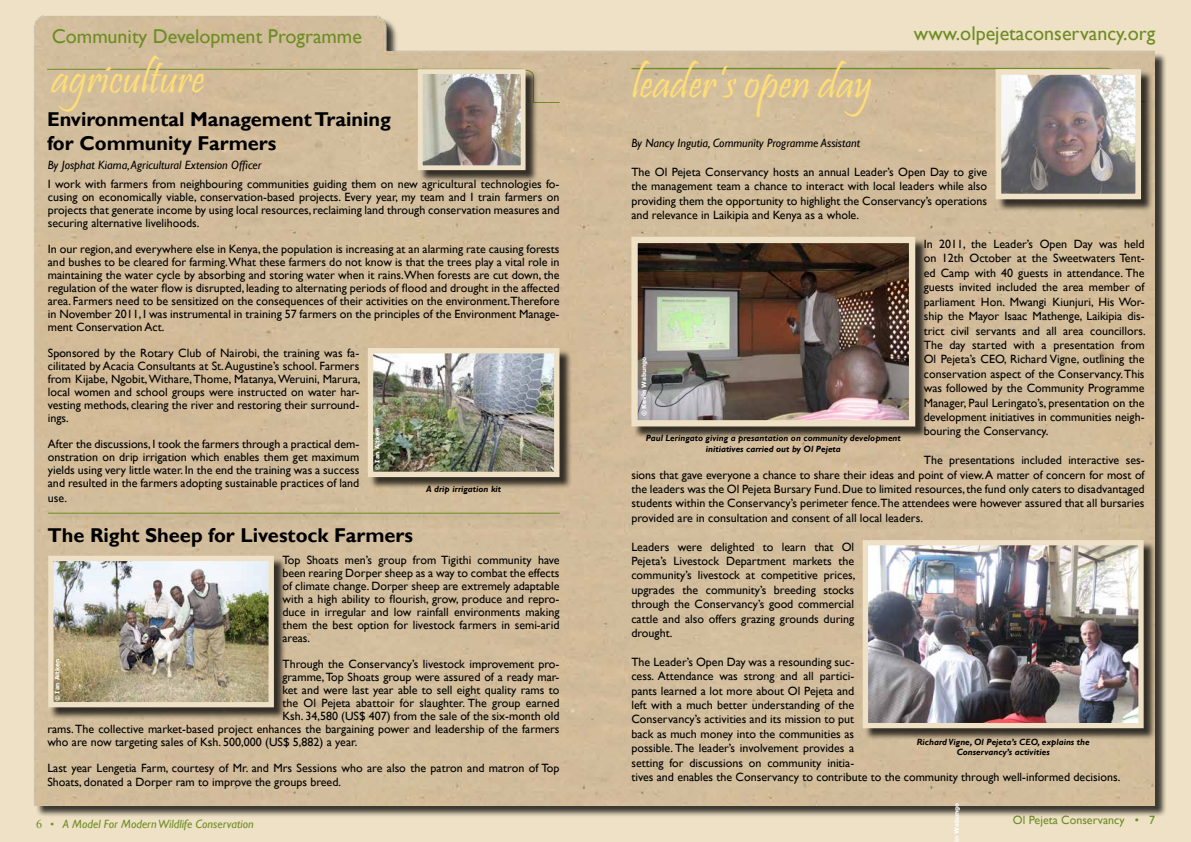
<style>
.page{position:relative;width:1191px;height:842px;background:#eee1c6}
.page>*{position:absolute;margin:0;border:0;box-sizing:border-box;transform-origin:0 0}
.t1{font:45px "Pristina";color:#ffde75}
.t2{font:700 20px/24px "Gill Sans";color:#000}
.t3{font:20px "Gill Sans";color:#6d8d23}
.t4{font:12px/14.4px "Gill Sans";color:#000;text-align:justify}
.t5{font:italic 12px "Gill Sans";color:#000}
.t6{font:italic 12px "Gill Sans";color:#6d8d23}
.t7{font:12px "Gill Sans";color:#6d8d23}
.t8{font:italic 700 9px/10.8px "Gill Sans";color:#000;text-align:center}
.t9{font:700 6px "Verdana";letter-spacing:-.01em;color:#fff}
.s1{font-family:"Times New Roman";font-style:normal}
.s2{font-family:"Perpetua";font-style:normal}
</style>
<div class="page">
<div style="left:36px;top:18px;width:1130px;height:800px;background:#000;opacity:.75"></div>
<div style="left:34px;top:15px;width:1120px;height:790px;background:#d2bd9c"></div>
<div style="left:632px;top:68px;width:512px;height:34px;background:#d1bd9c"></div>
<div style="left:47px;top:69px;width:512px;height:34px;background:#d1bd9c"></div>
<div style="left:631px;top:67px;width:486px;height:11px;background:#000;opacity:.75"></div>
<hr style="left:631px;top:69px;width:478px;height:1px;background:#6d8d23">
<div style="left:48px;top:512px;width:519px;height:11px;background:#ccb998"></div>
<hr style="left:48px;top:513px;width:511px;height:1px;background:#6d8d23">
<div style="left:419px;top:71px;width:119px;height:112px;background:#000;opacity:.75"></div>
<img style="left:424px;top:75px;width:95px;height:89px">
<div style="left:418px;top:69px;width:107px;height:101px;border:5px solid #eee1c6"></div>
<div style="left:50px;top:557px;width:236px;height:163px;background:#000;opacity:.75"></div>
<img style="left:54px;top:562px;width:214px;height:139px">
<div style="left:48px;top:556px;width:226px;height:151px;border:5px solid #eee1c6"></div>
<div style="left:369px;top:350px;width:203px;height:140px;background:#000;opacity:.75"></div>
<img style="left:374px;top:354px;width:179px;height:117px">
<div style="left:368px;top:348px;width:191px;height:129px;border:5px solid #eee1c6"></div>
<div style="left:997px;top:71px;width:156px;height:141px;background:#000;opacity:.75"></div>
<img style="left:1002px;top:76px;width:132px;height:116px">
<div style="left:995px;top:69px;width:146px;height:130px;border:6px solid #eee1c6"></div>
<div style="left:633px;top:238px;width:294px;height:201px;background:#000;opacity:.75"></div>
<img style="left:638px;top:244px;width:270px;height:175px">
<div style="left:631px;top:237px;width:284px;height:189px;border:6px solid #eee1c6"></div>
<div style="left:864px;top:542px;width:292px;height:199px;background:#000;opacity:.75"></div>
<img style="left:868px;top:546px;width:269px;height:176px">
<div style="left:862px;top:540px;width:281px;height:188px;border:5px solid #eee1c6"></div>
<h2 class="t3" style="left:52px;top:24px;width:312px">Community Development Programme</h2>
<h2 class="t3" style="left:914px;top:22px;width:243px">www.olpejetaconservancy.org</h2>
<h1 class="t1" style="left:52px;top:53px;width:155px">agriculture</h1>
<h2 class="t2" style="left:47px;top:108px;width:345px">Environmental Management Training for Community Farmers</h2>
<p class="t5" style="left:48px;top:157px;width:215px">By Josphat Kiama, Agricultural Extension Officer</p>
<p class="t4" style="left:48px;top:178px;width:513px;line-height:13px">I work with farmers from neighbouring communities guiding them on new agricultural technologies fo&shy;cusing on economically viable, conservation-based projects. Every year, my team and I train farmers on projects that generate income by using local resources, reclaiming land through conservation measures and securing alternative livelihoods.</p>
<p class="t4" style="left:48px;top:243px;width:513px;line-height:13px">In our region, and everywhere else in Kenya, the population is increasing at an alarming rate causing forests and bushes to be cleared for farming.What these farmers do not know is that the trees play a vital role in maintaining the water cycle by absorbing and storing water when it rains.When forests are cut down, the regulation of the water flow is disrupted, leading to alternating periods of flood and drought in the affected area. Farmers need to be sensitized on the consequences of their activities on the environment.Therefore in November 2011, I was instrumental in training 57 farmers on the principles of the Environment Manage&shy;ment Conservation Act.</p>
<p class="t4" style="left:48px;top:347px;width:314px;line-height:13px">Sponsored by the Rotary Club of Nairobi, the training was fa&shy;cilitated by Acacia Consultants at St. Augustine’s school. Farmers from Kijabe, Ngobit, Withare, Thome, Matanya, Weruini, Marura, local women and school groups were instructed on water har&shy;vesting methods, clearing the river and restoring their surround&shy;ings.</p>
<p class="t4" style="left:48px;top:438px;width:313px;line-height:13px">After the discussions, I took the farmers through a practical dem&shy;onstration on drip irrigation which enables them get maximum yields using very little water. In the end the training was a success and resulted in the farmers adopting sustainable practices of land</p>
<p class="t4" style="left:48px;top:491px;width:21px">use.</p>
<p class="t9" style="left:373px;top:470px;width:44px;rotate:-90deg">© Ian Aitken</p>
<p class="t8" style="left:426px;top:484px;width:77px">A drip irrigation kit</p>
<h2 class="t2" style="left:47px;top:524px;width:367px">The Right Sheep for Livestock Farmers</h2>
<p class="t4" style="left:282px;top:554px;width:278px;line-height:13px">Top Shoats men’s group from Tigithi community have been rearing Dorper sheep as a way to combat the effects of climate change. Dorper sheep are extremely adaptable with a high ability to flourish, grow, produce and repro&shy;duce in irregular and low rainfall environments making them the best option for livestock farmers in semi-arid areas.</p>
<p class="t4" style="left:282px;top:657px;width:278px">Through the Conservancy’s livestock improvement pro-</p>
<p class="t4" style="left:282px;top:670px;width:278px">gramme, Top Shoats group were assured of a ready mar-</p>
<p class="t4" style="left:282px;top:683px;width:278px">ket and were last year able to sell eight quality rams to</p>
<p class="t4" style="left:282px;top:696px;width:278px">the Ol Pejeta abattoir for slaughter. The group earned</p>
<p class="t4" style="left:282px;top:709px;width:278px">Ksh. 34,580 (US$ 407) from the sale of the six-month old</p>
<p class="t4" style="left:47px;top:722px;width:513px">rams. The collective market-based project enhances the bargaining power and leadership of the farmers</p>
<p class="t4" style="left:47px;top:735px;width:311px">who are now targeting sales of Ksh. 500,000 (US$ 5,882) a year.</p>
<p class="t4" style="left:47px;top:761px;width:513px">Last year Lengetia Farm, courtesy of Mr. and Mrs Sessions who are also the patron and matron of Top<br>Shoats, donated a Dorper ram to improve the groups breed.</p>
<p class="t9" style="left:54px;top:701px;width:44px;rotate:-90deg">© Ian Aitken</p>
<p class="t6" style="left:36px;top:817px;width:219px"><span class="s1">6</span> <span class="s2">•</span> A Model For Modern Wildlife Conservation</p>
<h1 class="t1" style="left:631px;top:58px;width:243px">leader’s open day</h1>
<p class="t5" style="left:631px;top:136px;width:230px">By Nancy Ingutia, Community Programme Assistant</p>
<p class="t4" style="left:631px;top:165px;width:357px">The Ol Pejeta Conservancy hosts an annual Leader’s Open Day to give the management team a chance to interact with local leaders while also providing them the opportunity to highlight the Conservancy’s operations and relevance in Laikipia and Kenya as a whole.</p>
<p class="t4" style="left:923px;top:237px;width:223px">In 2011, the Leader’s Open Day was held on 12th October at the Sweetwaters Tent&shy;ed Camp with 40 guests in attendance. The guests invited included the area member of parliament Hon. Mwangi Kiunjuri, His Wor&shy;ship the Mayor Isaac Mathenge, Laikipia dis&shy;trict civil servants and all area councillors.<br>The day started with a presentation from Ol Pejeta’s CEO, Richard Vigne, outlining the conservation aspect of the Conservancy. This was followed by the Community Programme Manager, Paul Leringato’s, presentation on the development initiatives in communities neigh&shy;bouring the Conservancy.</p>
<p class="t4" style="left:631px;top:453px;width:515px;text-indent:292px">The presentations included interactive ses&shy;sions that gave everyone a chance to share their ideas and point of view. A matter of concern for most of the leaders was the Ol Pejeta Bursary Fund. Due to limited resources, the fund only caters to disadvantaged students within the Conservancy’s perimeter fence.The attendees were however assured that all bursaries provided are in consultation and consent of all local leaders.</p>
<p class="t4" style="left:631px;top:539px;width:225px">Leaders were delighted to learn that Ol Pejeta’s Livestock Department markets the community’s livestock at competitive prices, upgrades the community’s breeding stocks through the Conservancy’s good commercial cattle and also offers grazing grounds during drought.</p>
<p class="t4" style="left:631px;top:655px;width:490px;text-align:left">The Leader’s Open Day was a resounding suc-<br>cess. Attendance was strong and all partici-<br>pants learned a lot more about Ol Pejeta and<br>left with a much better understanding of the<br>Conservancy’s activities and its mission to put<br>back as much money into the communities as<br>possible. The leader’s involvement provides a<br>setting for discussions on community initia-<br>tives and enables the Conservancy to contribute to the community through well-informed decisions.</p>
<p class="t9" style="left:640px;top:416px;width:61px;rotate:-90deg">© Kevin Wabungo</p>
<p class="t8" style="left:646px;top:433px;width:256px">Paul Leringato giving a presantation on community development initiatives carried out by Ol Pejeta</p>
<p class="t8" style="left:916px;top:736px;width:174px">Richard Vigne, Ol Pejeta’s CEO, explains the<br>Conservancy’s activities</p>
<p class="t9" style="left:952px;top:842px;width:41px;rotate:-90deg">in Wabungo</p>
<p class="t7" style="left:1013px;top:812px;width:143px">Ol Pejeta Conservancy • 7</p>
</div>
